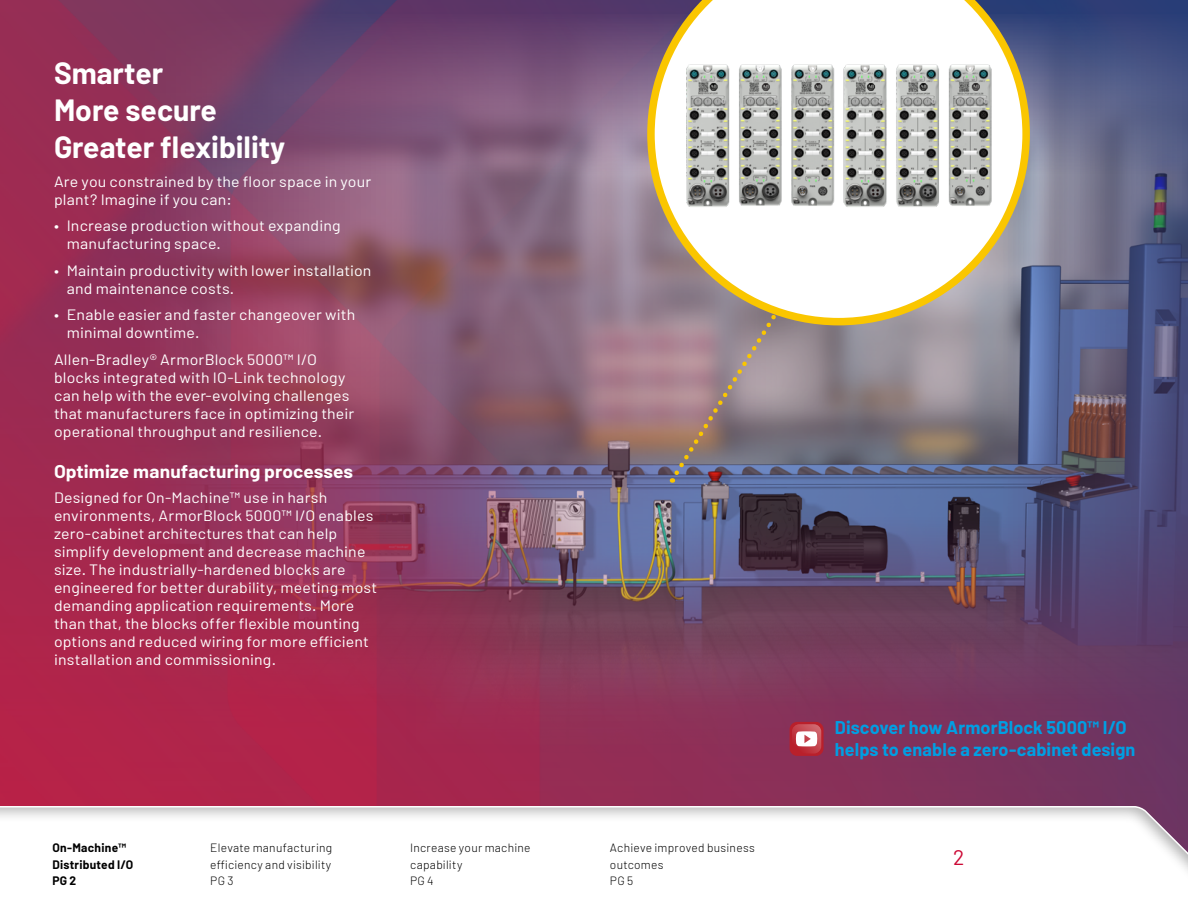
<style>
.page{position:relative;width:1188px;height:918px;background:#fff}
.page>*{position:absolute;margin:0;border:0;box-sizing:border-box;transform-origin:0 0}
.t1{font:700 30px/36.8px "Barlow";color:#fff}
.t2{font:21px "Barlow";color:#cc0935}
.t3{font:700 18px/21.6px "Barlow";letter-spacing:.005em;color:#009fe3}
.t4{font:700 18px "Barlow";letter-spacing:.005em;color:#fff;scale:1.06 1}
.t5{font:15px/18px "Barlow";letter-spacing:.01em;color:#fff;scale:1.06 1}
.t6{font:300 12px/16.5px "Barlow";letter-spacing:.02em;color:#000}
.t7{font:700 12px/16.5px "Barlow";letter-spacing:.025em;color:#000}
</style>
<div class="page">
<img style="left:0;top:294px;width:1188px;height:221px">
<img style="left:0;top:515px;width:1188px;height:280px">
<img style="left:0;top:0;width:1188px;height:294px">
<img style="left:382px;top:326px;width:491px;height:451px">
<div style="left:790px;top:722px;width:34px;height:34px;background:#b9202b;border-radius:7px"></div>
<svg style="left:792px;top:724px;width:29px;height:30px"></svg>
<svg style="left:796px;top:731px;width:21px;height:15px"></svg>
<svg style="left:671px;top:325px;width:124px;height:158px;background:#93818a"></svg>
<svg style="left:647px;top:0;width:383px;height:325px"></svg>
<img style="left:656px;top:42px;width:370px;height:183px">
<div style="left:0;top:795px;width:1188px;height:123px;background:#000;opacity:.3"></div>
<svg style="left:0;top:805px;width:1188px;height:113px"></svg>
<h1 class="t1" style="left:54px;top:55px;width:233px">Smarter<br>More secure<br>Greater flexibility</h1>
<p class="t5" style="left:54px;top:172px;width:301px">Are you constrained by the floor space in your plant? Imagine if you can:</p>
<p class="t5" style="left:67px;top:216px;width:260px;text-indent:-13px">• Increase production without expanding manufacturing space.</p>
<p class="t5" style="left:67px;top:261px;width:289px;text-indent:-13px">• Maintain productivity with lower installation and maintenance costs.</p>
<p class="t5" style="left:67px;top:305px;width:274px;text-indent:-13px">• Enable easier and faster changeover with minimal downtime.</p>
<p class="t5" style="left:54px;top:350px;width:285px">Allen-Bradley® ArmorBlock 5000™ I/O blocks integrated with IO-Link technology can help with the ever-evolving challenges that manufacturers face in optimizing their operational throughput and resilience.</p>
<p class="t4" style="left:54px;top:461px;width:284px">Optimize manufacturing processes</p>
<p class="t5" style="left:54px;top:488px;width:307px">Designed for On-Machine™ use in harsh environments, ArmorBlock 5000™ I/O enables zero-cabinet architectures that can help simplify development and decrease machine size. The industrially-hardened blocks are engineered for better durability, meeting most demanding application requirements. More than that, the blocks offer flexible mounting options and reduced wiring for more efficient installation and commissioning.</p>
<p class="t7" style="left:52px;top:840px;width:83px">On-Machine™<br>Distributed I/O<br>PG 2</p>
<p class="t6" style="left:210px;top:839px;width:123px;text-align:justify">Elevate manufacturing efficiency and visibility PG 3</p>
<p class="t6" style="left:410px;top:839px;width:122px">Increase your machine capability<br>PG 4</p>
<p class="t6" style="left:610px;top:839px;width:146px">Achieve improved business outcomes<br>PG 5</p>
<p class="t3" style="left:835px;top:717px;width:302px">Discover how ArmorBlock 5000™ I/O helps to enable a zero-cabinet design</p>
<h2 class="t2" style="left:953px;top:844px;width:13px">2</h2>
</div>
